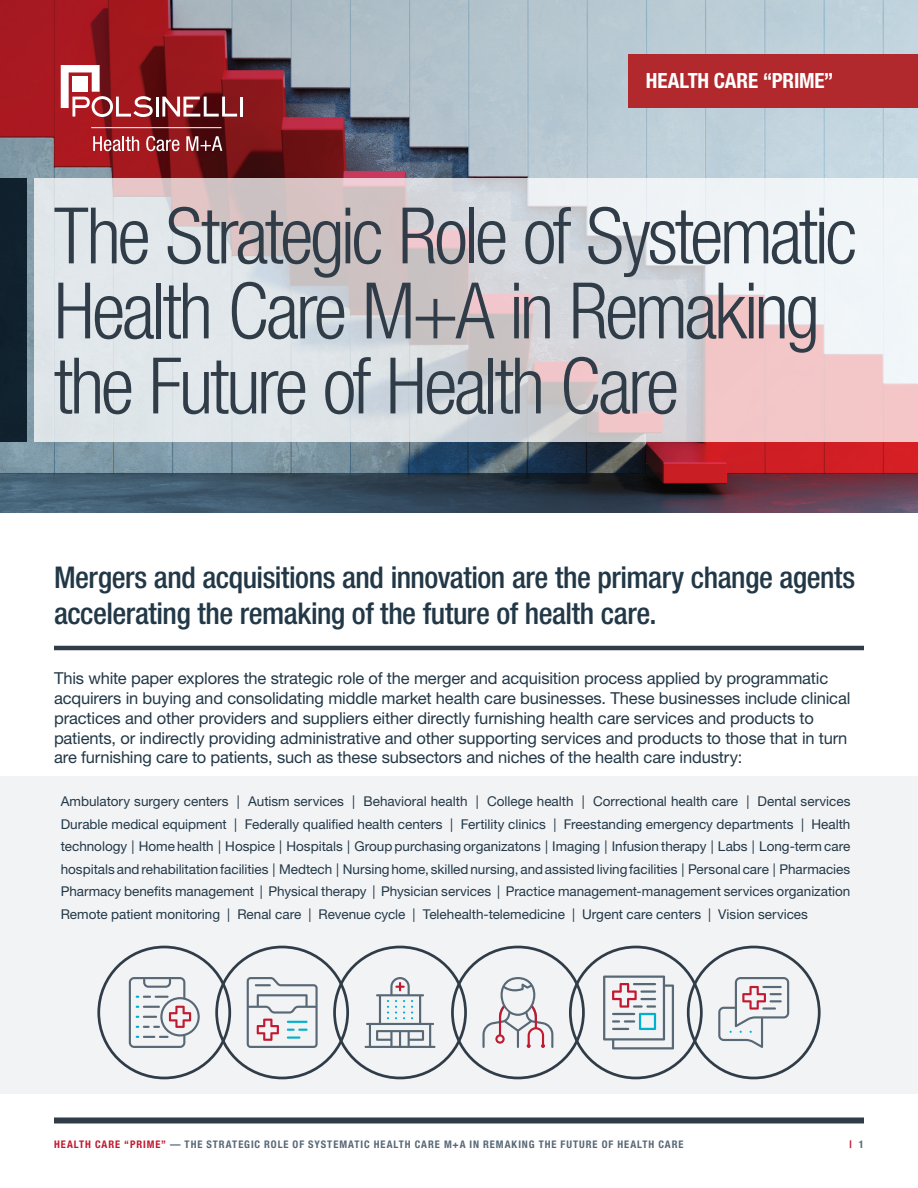
<style>
.page{position:relative;width:918px;height:1188px;background:#fff}
.page>*{position:absolute;margin:0;border:0;box-sizing:border-box;transform-origin:0 0}
.t1{font:300 condensed 78px/75px "Helvetica Neue LT Std";letter-spacing:-.045em;color:#303d48}
.t2{font:500 condensed 30px/36px "Helvetica Neue LT Std";letter-spacing:-.015em;color:#223847}
.t3{font:700 condensed 21px "Helvetica Neue LT Std";letter-spacing:-.01em;color:#fff}
.t4{font:16.5px/19.8px "Helvetica Neue LT Std";letter-spacing:-.01em;color:#223847}
.t5{font:13.5px/22.5px "Helvetica Neue LT Std";color:#223847;text-align:justify}
.t6{font:700 condensed 10.5px "Helvetica Neue LT Std";letter-spacing:.09em;color:#586876}
.t7{font:700 condensed 10.5px "Helvetica Neue LT Std";color:#c01930}
.s1{color:#c01930}
.s2{color:#586876}
</style>
<div class="page">
<div style="left:54px;top:1118px;width:810px;height:6px;background:#303d48"></div>
<svg style="left:0;top:0;width:918px;height:513px;background:#8d7984"></svg>
<svg style="left:34px;top:179px;width:884px;height:263px"></svg>
<div style="left:0;top:179px;width:27px;height:263px;background:#11212e"></div>
<svg style="left:93px;top:136px;width:46px;height:15px"></svg>
<svg style="left:146px;top:136px;width:33px;height:15px"></svg>
<svg style="left:186px;top:136px;width:36px;height:15px"></svg>
<hr style="left:91px;top:127px;width:131px;height:1px;background:#fff">
<svg style="left:61px;top:65px;width:92px;height:52px"></svg>
<hr style="left:156px;top:97px;width:3px;height:20px;background:#fff">
<svg style="left:162px;top:97px;width:75px;height:20px"></svg>
<hr style="left:240px;top:97px;width:3px;height:20px;background:#fff">
<div style="left:628px;top:54px;width:290px;height:54px;background:#b1282d"></div>
<div style="left:0;top:776px;width:918px;height:318px;background:#f2f3f5"></div>
<hr style="left:54px;top:646px;width:810px;height:4px;background:#303d48">
<svg style="left:365px;top:977px;width:71px;height:71px"></svg>
<svg style="left:482px;top:977px;width:71px;height:71px"></svg>
<div style="left:333px;top:946px;width:134px;height:133px;border:3px solid #303d48;border-radius:50%"></div>
<div style="left:569px;top:946px;width:134px;height:133px;border:3px solid #303d48;border-radius:50%"></div>
<div style="left:97px;top:946px;width:134px;height:133px;border:3px solid #303d48;border-radius:50%"></div>
<div style="left:451px;top:946px;width:134px;height:133px;border:3px solid #303d48;border-radius:50%"></div>
<div style="left:215px;top:946px;width:134px;height:133px;border:3px solid #303d48;border-radius:50%"></div>
<div style="left:687px;top:946px;width:134px;height:133px;border:3px solid #303d48;border-radius:50%"></div>
<svg style="left:129px;top:977px;width:71px;height:71px"></svg>
<svg style="left:247px;top:977px;width:71px;height:71px"></svg>
<svg style="left:718px;top:977px;width:71px;height:71px"></svg>
<svg style="left:603px;top:976px;width:71px;height:73px"></svg>
<h3 class="t3" style="left:646px;top:68px;width:189px">HEALTH CARE “PRIME”</h3>
<h1 class="t1" style="left:54px;top:198px;width:805px">The Strategic Role of Systematic<br>Health Care M+A in Remaking the Future of Health Care</h1>
<h2 class="t2" style="left:54px;top:559px;width:803px">Mergers and acquisitions and innovation are the primary change agents accelerating the remaking of the future of health care.</h2>
<p class="t4" style="left:54px;top:668px;width:798px">This white paper explores the strategic role of the merger and acquisition process applied by programmatic acquirers in buying and consolidating middle market health care businesses. These businesses include clinical practices and other providers and suppliers either directly furnishing health care services and products to patients, or indirectly providing administrative and other supporting services and products to those that in turn are furnishing care to patients, such as these subsectors and niches of the health care industry:</p>
<p class="t5" style="left:61px;top:790px;width:791px">Ambulatory surgery centers | Autism services | Behavioral health | College health | Correctional health care | Dental services Durable medical equipment | Federally qualified health centers | Fertility clinics | Freestanding emergency departments | Health technology | Home health | Hospice | Hospitals | Group purchasing organizatons | Imaging | Infusion therapy | Labs | Long-term care hospitals and rehabilitation facilities | Medtech | Nursing home, skilled nursing, and assisted living facilities | Personal care | Pharmacies Pharmacy benefits management | Physical therapy | Physician services | Practice management-management services organization Remote patient monitoring | Renal care | Revenue cycle | Telehealth-telemedicine | Urgent care centers | Vision services</p>
<p class="t6" style="left:54px;top:1137px;width:631px"><span class="s1">HEALTH CARE “PRIME”</span> — THE STRATEGIC ROLE OF SYSTEMATIC HEALTH CARE M+A IN REMAKING THE FUTURE OF HEALTH CARE</p>
<p class="t7" style="left:849px;top:1137px;width:16px">| <span class="s2">1</span></p>
</div>
